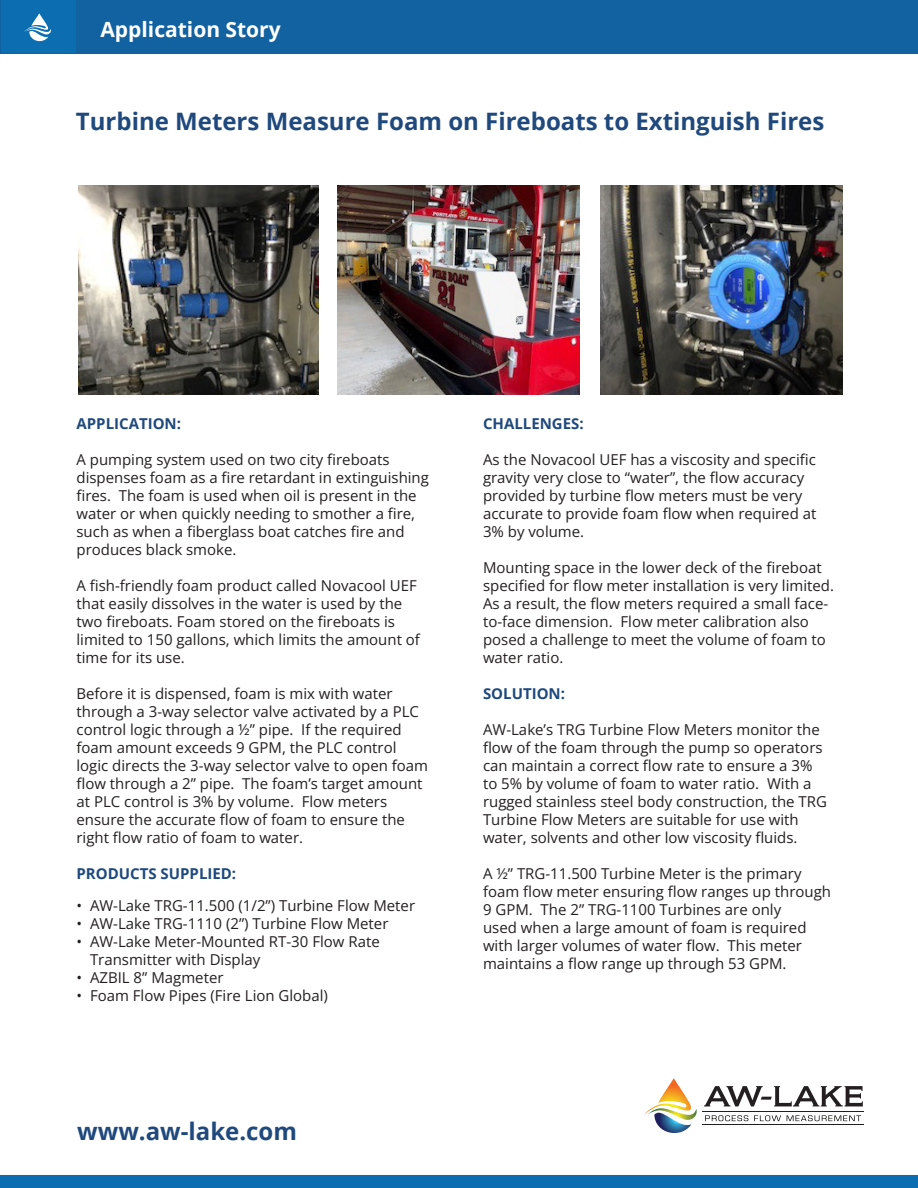
<style>
.page{position:relative;width:918px;height:1188px;background:#fff}
.page>*{position:absolute;margin:0;border:0;box-sizing:border-box;transform-origin:0 0}
.Headline{font:700 24px "Open Sans";color:#1f497d}
.t1{font:700 21px "Open Sans";color:#fff}
.Content{font:15px/18px "Open Sans";color:#231f20}
.Headline2{font:700 15px "Open Sans";color:#1f497d}
</style>
<div class="page">
<div style="left:0;top:0;width:918px;height:54px;background:#1261a0"></div>
<div style="left:2px;top:0;width:74px;height:52px;background:#0c6eb1"></div>
<svg style="left:24px;top:13px;width:27px;height:29px"></svg>
<div style="left:0;top:1175px;width:918px;height:13px;background:#0c6eb1"></div>
<img style="left:78px;top:186px;width:241px;height:209px">
<img style="left:337px;top:186px;width:243px;height:209px">
<img style="left:600px;top:186px;width:242px;height:209px">
<hr style="left:703px;top:1111px;width:161px;height:1px;background:#211e1e">
<hr style="left:703px;top:1124px;width:161px;height:1px;background:#211e1e">
<svg style="left:644px;top:1078px;width:219px;height:55px"></svg>
<p class="t1" style="left:100px;top:14px;width:182px">Application Story</p>
<p class="Headline" style="left:76px;top:104px;width:750px">Turbine Meters Measure Foam on Fireboats to Extinguish Fires</p>
<p class="Headline2" style="left:76px;top:413px;width:106px">APPLICATION:</p>
<p class="Content" style="left:76px;top:450px;width:354px">A pumping system used on two city fireboats dispenses foam as a fire retardant in extinguishing fires. The foam is used when oil is present in the water or when quickly needing to smother a fire, such as when a fiberglass boat catches fire and produces black smoke.</p>
<p class="Content" style="left:76px;top:576px;width:345px">A fish-friendly foam product called Novacool UEF that easily dissolves in the water is used by the two fireboats. Foam stored on the fireboats is limited to 150 gallons, which limits the amount of time for its use.</p>
<p class="Content" style="left:76px;top:684px;width:353px">Before it is dispensed, foam is mix with water through a 3-way selector valve activated by a PLC control logic through a ½” pipe. If the required foam amount exceeds 9 GPM, the PLC control logic directs the 3-way selector valve to open foam flow through a 2” pipe. The foam’s target amount at PLC control is 3% by volume. Flow meters ensure the accurate flow of foam to ensure the right flow ratio of foam to water.</p>
<p class="Headline2" style="left:76px;top:863px;width:161px">PRODUCTS SUPPLIED:</p>
<p class="Content" style="left:76px;top:896px;width:340px">• AW-Lake TRG-11.500 (1/2”) Turbine Flow Meter</p>
<p class="Content" style="left:76px;top:914px;width:314px">• AW-Lake TRG-1110 (2”) Turbine Flow Meter</p>
<p class="Content" style="left:90px;top:932px;width:291px;text-indent:-14px">• AW-Lake Meter-Mounted RT-30 Flow Rate<br>Transmitter with Display</p>
<p class="Content" style="left:76px;top:968px;width:149px">• AZBIL 8” Magmeter</p>
<p class="Content" style="left:76px;top:986px;width:253px">• Foam Flow Pipes (Fire Lion Global)</p>
<p class="Headline" style="left:77px;top:1114px;width:221px">www.aw-lake.com</p>
<p class="Headline2" style="left:483px;top:413px;width:102px">CHALLENGES:</p>
<p class="Content" style="left:483px;top:450px;width:335px">As the Novacool UEF has a viscosity and specific gravity very close to “water”, the flow accuracy provided by turbine flow meters must be very accurate to provide foam flow when required at 3% by volume.</p>
<p class="Content" style="left:483px;top:558px;width:353px">Mounting space in the lower deck of the fireboat specified for flow meter installation is very limited.<br>As a result, the flow meters required a small face&shy;to-face dimension. Flow meter calibration also posed a challenge to meet the volume of foam to water ratio.</p>
<p class="Headline2" style="left:483px;top:683px;width:84px">SOLUTION:</p>
<p class="Content" style="left:483px;top:720px;width:346px">AW-Lake’s TRG Turbine Flow Meters monitor the flow of the foam through the pump so operators can maintain a correct flow rate to ensure a 3% to 5% by volume of foam to water ratio. With a rugged stainless steel body construction, the TRG Turbine Flow Meters are suitable for use with water, solvents and other low viscosity fluids.</p>
<p class="Content" style="left:483px;top:864px;width:350px">A ½” TRG-11.500 Turbine Meter is the primary foam flow meter ensuring flow ranges up through 9 GPM. The 2” TRG-1100 Turbines are only<br>used when a large amount of foam is required with larger volumes of water flow. This meter maintains a flow range up through 53 GPM.</p>
</div>
